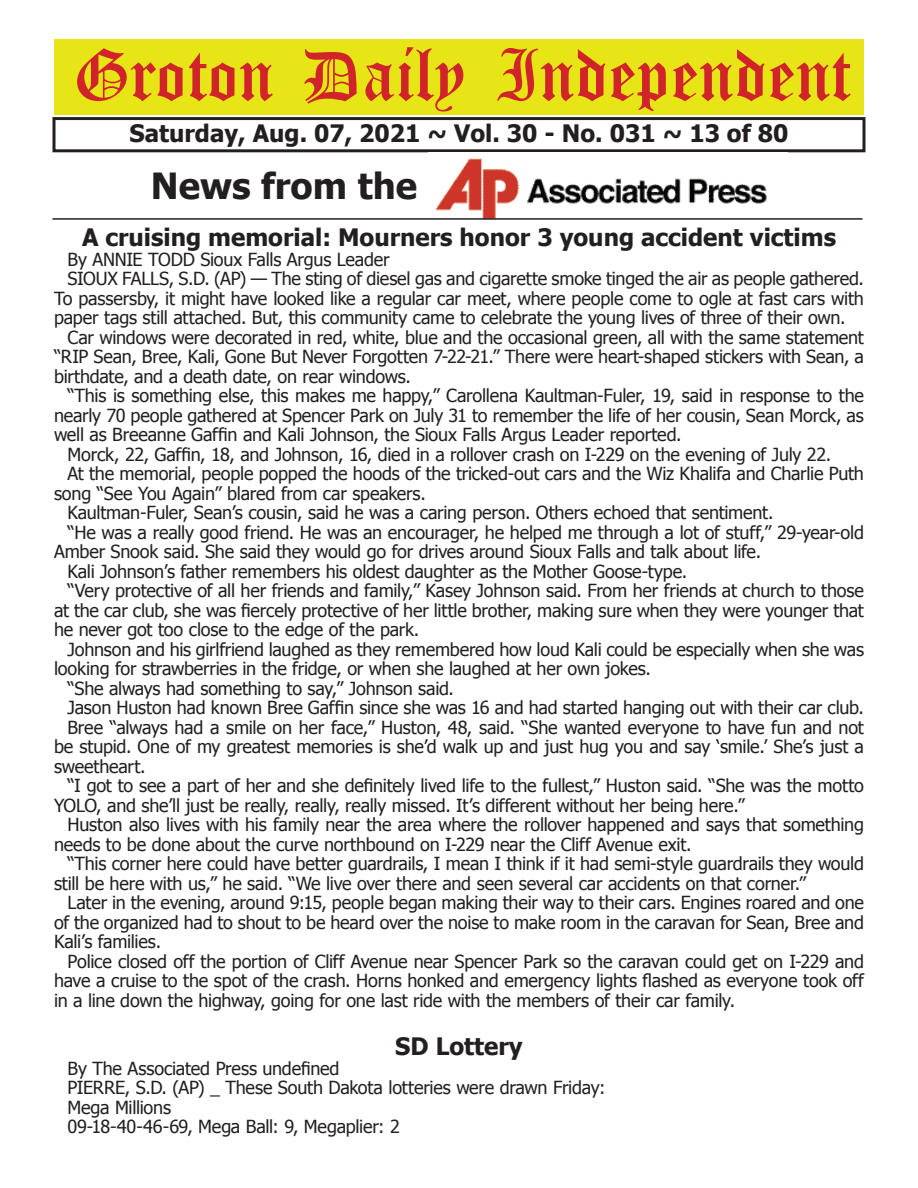
<style>
.page{position:relative;width:918px;height:1188px;background:#fff}
.page>*{position:absolute;margin:0;border:0;box-sizing:border-box;transform-origin:0 0}
.t1{font:54px "Old English Five";color:#d1232a}
.t2{font:700 36px "Tahoma";color:#231f20}
.t3{font:700 24px "Tahoma";color:#231f20}
.t4{font:18px/19.5px "Tahoma";letter-spacing:-.01em;color:#231f20}
</style>
<div class="page">
<div style="left:52px;top:117px;width:814px;height:35px;border:3px solid #231f20"></div>
<div style="left:54px;top:40px;width:810px;height:75px;background:#e7e515"></div>
<img style="left:435px;top:158px;width:332px;height:60px">
<hr style="left:52px;top:218px;width:810px;height:2px;background:#231f20">
<h1 class="t1" style="left:73px;top:50px;width:779px">Groton Daily Independent</h1>
<h3 class="t3" style="left:130px;top:116px;width:660px">Saturday, Aug. 07, 2021 ~ Vol. 30 - No. 031 ~ 13 of 80</h3>
<h2 class="t2" style="left:151px;top:161px;width:268px">News from the</h2>
<h3 class="t3" style="left:82px;top:221px;width:756px">A cruising memorial: Mourners honor 3 young accident victims</h3>
<p class="t4" style="left:68px;top:249px;width:324px">By ANNIE TODD Sioux Falls Argus Leader</p>
<p class="t4" style="left:68px;top:268px;width:798px">SIOUX FALLS, S.D. (AP) — The sting of diesel gas and cigarette smoke tinged the air as people gathered.</p>
<p class="t4" style="left:54px;top:288px;width:811px">To passersby, it might have looked like a regular car meet, where people come to ogle at fast cars with</p>
<p class="t4" style="left:54px;top:307px;width:793px">paper tags still attached. But, this community came to celebrate the young lives of three of their own.</p>
<p class="t4" style="left:68px;top:327px;width:798px">Car windows were decorated in red, white, blue and the occasional green, all with the same statement</p>
<p class="t4" style="left:54px;top:346px;width:811px">“RIP Sean, Bree, Kali, Gone But Never Forgotten 7-22-21.” There were heart-shaped stickers with Sean, a</p>
<p class="t4" style="left:54px;top:366px;width:359px">birthdate, and a death date, on rear windows.</p>
<p class="t4" style="left:68px;top:385px;width:798px">“This is something else, this makes me happy,” Carollena Kaultman-Fuler, 19, said in response to the</p>
<p class="t4" style="left:54px;top:405px;width:811px">nearly 70 people gathered at Spencer Park on July 31 to remember the life of her cousin, Sean Morck, as</p>
<p class="t4" style="left:54px;top:424px;width:629px">well as Breeanne Gaffin and Kali Johnson, the Sioux Falls Argus Leader reported.</p>
<p class="t4" style="left:68px;top:444px;width:765px">Morck, 22, Gaffin, 18, and Johnson, 16, died in a rollover crash on I-229 on the evening of July 22.</p>
<p class="t4" style="left:68px;top:463px;width:798px">At the memorial, people popped the hoods of the tricked-out cars and the Wiz Khalifa and Charlie Puth</p>
<p class="t4" style="left:54px;top:483px;width:373px">song “See You Again” blared from car speakers.</p>
<p class="t4" style="left:68px;top:502px;width:707px">Kaultman-Fuler, Sean’s cousin, said he was a caring person. Others echoed that sentiment.</p>
<p class="t4" style="left:68px;top:522px;width:798px">“He was a really good friend. He was an encourager, he helped me through a lot of stuff,” 29-year-old</p>
<p class="t4" style="left:54px;top:541px;width:709px">Amber Snook said. She said they would go for drives around Sioux Falls and talk about life.</p>
<p class="t4" style="left:68px;top:561px;width:621px">Kali Johnson’s father remembers his oldest daughter as the Mother Goose-type.</p>
<p class="t4" style="left:68px;top:580px;width:798px">“Very protective of all her friends and family,” Kasey Johnson said. From her friends at church to those</p>
<p class="t4" style="left:54px;top:600px;width:811px">at the car club, she was fiercely protective of her little brother, making sure when they were younger that</p>
<p class="t4" style="left:54px;top:619px;width:367px">he never got too close to the edge of the park.</p>
<p class="t4" style="left:68px;top:638px;width:798px">Johnson and his girlfriend laughed as they remembered how loud Kali could be especially when she was</p>
<p class="t4" style="left:54px;top:658px;width:599px">looking for strawberries in the fridge, or when she laughed at her own jokes.</p>
<p class="t4" style="left:68px;top:677px;width:388px">“She always had something to say,” Johnson said.</p>
<p class="t4" style="left:68px;top:697px;width:798px">Jason Huston had known Bree Gaffin since she was 16 and had started hanging out with their car club.</p>
<p class="t4" style="left:68px;top:716px;width:798px">Bree “always had a smile on her face,” Huston, 48, said. “She wanted everyone to have fun and not</p>
<p class="t4" style="left:54px;top:736px;width:811px">be stupid. One of my greatest memories is she’d walk up and just hug you and say ‘smile.’ She’s just a</p>
<p class="t4" style="left:54px;top:755px;width:93px">sweetheart.</p>
<p class="t4" style="left:68px;top:775px;width:798px">“I got to see a part of her and she definitely lived life to the fullest,” Huston said. “She was the motto</p>
<p class="t4" style="left:54px;top:794px;width:692px">YOLO, and she’ll just be really, really, really missed. It’s different without her being here.”</p>
<p class="t4" style="left:68px;top:814px;width:798px">Huston also lives with his family near the area where the rollover happened and says that something</p>
<p class="t4" style="left:54px;top:833px;width:639px">needs to be done about the curve northbound on I-229 near the Cliff Avenue exit.</p>
<p class="t4" style="left:68px;top:853px;width:798px">“This corner here could have better guardrails, I mean I think if it had semi-style guardrails they would</p>
<p class="t4" style="left:54px;top:872px;width:754px">still be here with us,” he said. “We live over there and seen several car accidents on that corner.”</p>
<p class="t4" style="left:68px;top:892px;width:798px">Later in the evening, around 9:15, people began making their way to their cars. Engines roared and one</p>
<p class="t4" style="left:54px;top:911px;width:811px">of the organized had to shout to be heard over the noise to make room in the caravan for Sean, Bree and</p>
<p class="t4" style="left:54px;top:931px;width:109px">Kali’s families.</p>
<p class="t4" style="left:68px;top:950px;width:798px">Police closed off the portion of Cliff Avenue near Spencer Park so the caravan could get on I-229 and</p>
<p class="t4" style="left:54px;top:970px;width:811px">have a cruise to the spot of the crash. Horns honked and emergency lights flashed as everyone took off</p>
<p class="t4" style="left:54px;top:989px;width:683px">in a line down the highway, going for one last ride with the members of their car family.</p>
<h3 class="t3" style="left:395px;top:1029px;width:129px">SD Lottery</h3>
<p class="t4" style="left:68px;top:1057px;width:539px">By The Associated Press undefined<br>PIERRE, S.D. (AP) _ These South Dakota lotteries were drawn Friday:<br>Mega Millions<br>09-18-40-46-69, Mega Ball: 9, Megaplier: 2</p>
</div>
